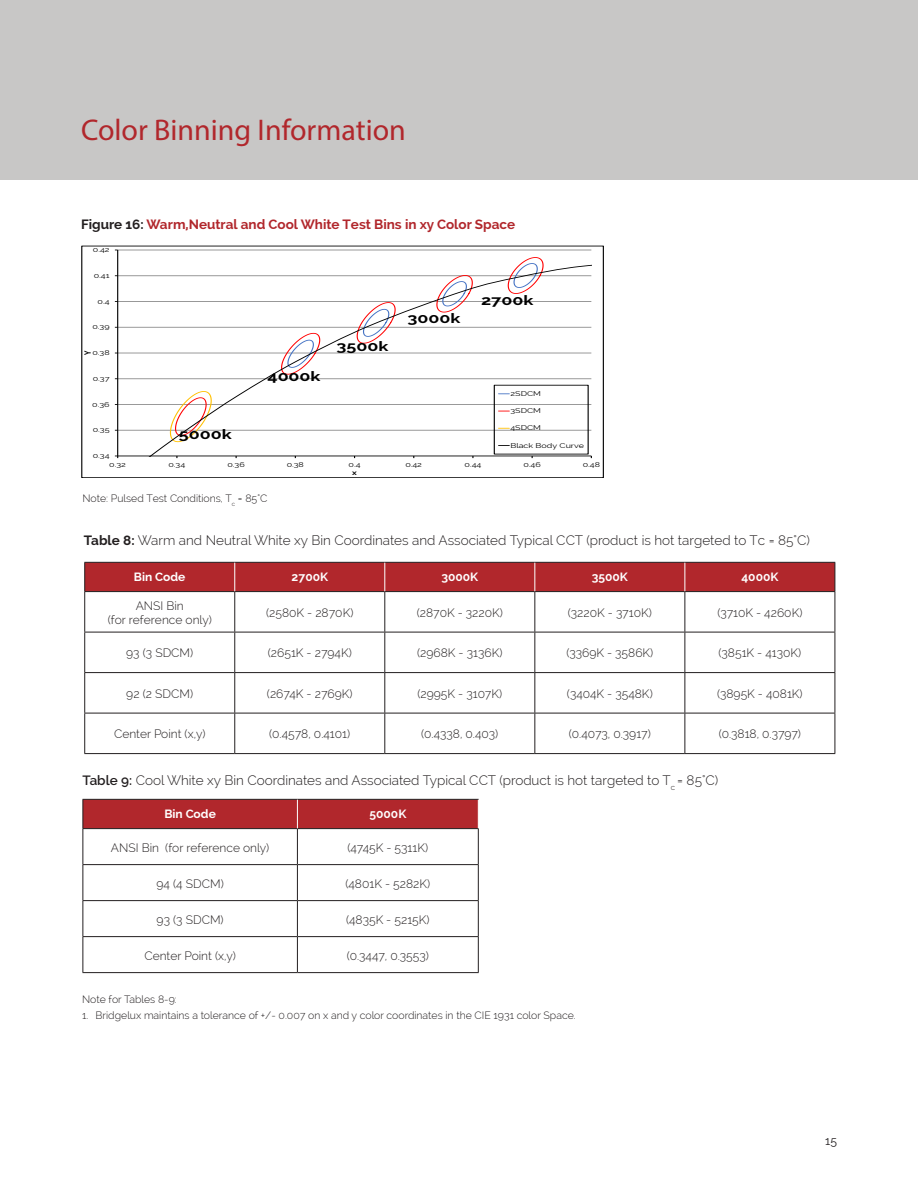
<style>
.page{position:relative;width:918px;height:1188px;background:#fff}
.page>*{position:absolute;margin:0;border:0;box-sizing:border-box;transform-origin:0 0}
.section_header{font:30px "Myriad Pro";color:#b1272c}
.main_text_block{font:300 13.5px "Raleway";color:#231f20}
.main_text_block-2{font:700 13.5px "Raleway";color:#b1272c}
.t1{font:700 13.5px "Raleway";color:#000;scale:1.32 1}
.t2{font:300 12px "Raleway";color:#231f20}
.t3{font:700 12px "Raleway";color:#fff}
.t4{font:12px "Raleway";color:#231f20}
.main_text_block-3{font:300 10.5px "Raleway";color:#231f20}
.t5{font:700 8.85px "Raleway";color:#000;scale:.76 1}
.t6{font:6.75px "Raleway";letter-spacing:.005em;color:#000;scale:1.32 1}
.t7{font:700 6.75px "Raleway";color:#000;scale:1.32 1}
.s1{color:#231f20}
.s2{font-weight:700}
.s3{font-weight:600}
</style>
<div class="page">
<div style="left:0;top:0;width:918px;height:180px;background:#c8c7c6"></div>
<hr style="left:84px;top:592px;width:1px;height:40px;background:#231f20">
<hr style="left:234px;top:592px;width:1px;height:40px;background:#231f20">
<hr style="left:384px;top:592px;width:1px;height:40px;background:#231f20">
<hr style="left:534px;top:592px;width:1px;height:40px;background:#231f20">
<hr style="left:685px;top:592px;width:1px;height:40px;background:#231f20">
<hr style="left:835px;top:592px;width:1px;height:40px;background:#231f20">
<hr style="left:84px;top:632px;width:151px;height:1px;background:#231f20">
<hr style="left:84px;top:632px;width:1px;height:40px;background:#231f20">
<hr style="left:235px;top:632px;width:150px;height:1px;background:#231f20">
<hr style="left:234px;top:632px;width:1px;height:40px;background:#231f20">
<hr style="left:385px;top:632px;width:150px;height:1px;background:#231f20">
<hr style="left:384px;top:632px;width:1px;height:40px;background:#231f20">
<hr style="left:535px;top:632px;width:150px;height:1px;background:#231f20">
<hr style="left:534px;top:632px;width:1px;height:40px;background:#231f20">
<hr style="left:685px;top:632px;width:150px;height:1px;background:#231f20">
<hr style="left:685px;top:632px;width:1px;height:40px;background:#231f20">
<hr style="left:835px;top:632px;width:1px;height:40px;background:#231f20">
<hr style="left:84px;top:672px;width:151px;height:1px;background:#231f20">
<hr style="left:84px;top:673px;width:1px;height:40px;background:#231f20">
<hr style="left:235px;top:672px;width:150px;height:1px;background:#231f20">
<hr style="left:234px;top:673px;width:1px;height:40px;background:#231f20">
<hr style="left:385px;top:672px;width:150px;height:1px;background:#231f20">
<hr style="left:384px;top:673px;width:1px;height:40px;background:#231f20">
<hr style="left:535px;top:672px;width:150px;height:1px;background:#231f20">
<hr style="left:534px;top:673px;width:1px;height:40px;background:#231f20">
<hr style="left:685px;top:672px;width:150px;height:1px;background:#231f20">
<hr style="left:685px;top:673px;width:1px;height:40px;background:#231f20">
<hr style="left:835px;top:673px;width:1px;height:40px;background:#231f20">
<hr style="left:84px;top:713px;width:151px;height:1px;background:#231f20">
<hr style="left:84px;top:713px;width:1px;height:40px;background:#231f20">
<hr style="left:235px;top:713px;width:150px;height:1px;background:#231f20">
<hr style="left:234px;top:713px;width:1px;height:40px;background:#231f20">
<hr style="left:385px;top:713px;width:150px;height:1px;background:#231f20">
<hr style="left:384px;top:713px;width:1px;height:40px;background:#231f20">
<hr style="left:535px;top:713px;width:150px;height:1px;background:#231f20">
<hr style="left:534px;top:713px;width:1px;height:40px;background:#231f20">
<hr style="left:685px;top:713px;width:150px;height:1px;background:#231f20">
<hr style="left:685px;top:713px;width:1px;height:40px;background:#231f20">
<hr style="left:835px;top:713px;width:1px;height:40px;background:#231f20">
<hr style="left:84px;top:753px;width:151px;height:1px;background:#231f20">
<hr style="left:235px;top:753px;width:150px;height:1px;background:#231f20">
<hr style="left:385px;top:753px;width:150px;height:1px;background:#231f20">
<hr style="left:535px;top:753px;width:150px;height:1px;background:#231f20">
<hr style="left:685px;top:753px;width:150px;height:1px;background:#231f20">
<svg style="left:84px;top:562px;width:752px;height:30px;background:#a9282d"></svg>
<hr style="left:82px;top:829px;width:1px;height:35px;background:#231f20">
<hr style="left:297px;top:829px;width:1px;height:35px;background:#231f20">
<hr style="left:478px;top:829px;width:1px;height:35px;background:#231f20">
<hr style="left:82px;top:864px;width:215px;height:1px;background:#231f20">
<hr style="left:82px;top:865px;width:1px;height:35px;background:#231f20">
<hr style="left:297px;top:864px;width:182px;height:1px;background:#231f20">
<hr style="left:297px;top:865px;width:1px;height:35px;background:#231f20">
<hr style="left:478px;top:865px;width:1px;height:35px;background:#231f20">
<hr style="left:82px;top:900px;width:215px;height:1px;background:#231f20">
<hr style="left:82px;top:901px;width:1px;height:35px;background:#231f20">
<hr style="left:297px;top:900px;width:182px;height:1px;background:#231f20">
<hr style="left:297px;top:901px;width:1px;height:35px;background:#231f20">
<hr style="left:478px;top:901px;width:1px;height:35px;background:#231f20">
<hr style="left:82px;top:936px;width:215px;height:1px;background:#231f20">
<hr style="left:82px;top:937px;width:1px;height:35px;background:#231f20">
<hr style="left:297px;top:936px;width:182px;height:1px;background:#231f20">
<hr style="left:297px;top:937px;width:1px;height:35px;background:#231f20">
<hr style="left:478px;top:937px;width:1px;height:35px;background:#231f20">
<hr style="left:82px;top:972px;width:215px;height:1px;background:#231f20">
<hr style="left:297px;top:972px;width:182px;height:1px;background:#231f20">
<svg style="left:82px;top:799px;width:397px;height:30px;background:#a9282d"></svg>
<hr style="left:118px;top:250px;width:473px;height:1px;background:#898989">
<hr style="left:117px;top:250px;width:1px;height:206px;background:#000">
<hr style="left:118px;top:456px;width:473px;height:1px;background:#000">
<svg style="left:522px;top:257px;width:21px;height:5px"></svg>
<svg style="left:118px;top:262px;width:474px;height:194px"></svg>
<p class="section_header" style="left:81px;top:111px;width:326px">Color Binning Information</p>
<p class="main_text_block-2" style="left:81px;top:216px;width:436px"><span class="s1">Figure 16:</span> Warm,Neutral and Cool White Test Bins in xy Color Space</p>
<p class="t6" style="left:93px;top:246px;width:14px">0.42</p>
<p class="t6" style="left:94px;top:272px;width:13px">0.41</p>
<p class="t6" style="left:98px;top:297px;width:11px">0.4</p>
<p class="t6" style="left:92px;top:323px;width:15px">0.39</p>
<p class="t6" style="left:92px;top:349px;width:15px">0.38</p>
<p class="t5" style="left:83px;top:355px;width:7px;rotate:-90deg">Y</p>
<p class="t6" style="left:93px;top:375px;width:14px">0.37</p>
<p class="t6" style="left:92px;top:400px;width:15px">0.36</p>
<p class="t6" style="left:93px;top:426px;width:14px">0.35</p>
<p class="t6" style="left:93px;top:452px;width:14px">0.34</p>
<p class="t1" style="left:179px;top:426px;width:42px">5000k</p>
<p class="t1" style="left:268px;top:369px;width:42px">4000k</p>
<p class="t1" style="left:337px;top:339px;width:41px">3500k</p>
<p class="t1" style="left:407px;top:310px;width:42px">3000k</p>
<p class="t1" style="left:481px;top:292px;width:41px">2700k</p>
<p class="t6" style="left:510px;top:390px;width:25px">2SDCM</p>
<p class="t6" style="left:510px;top:407px;width:25px">3SDCM</p>
<p class="t6" style="left:510px;top:424px;width:25px">4SDCM</p>
<p class="t6" style="left:510px;top:441px;width:57px">Black Body Curve</p>
<p class="t6" style="left:109px;top:460px;width:14px">0.32</p>
<p class="t6" style="left:168px;top:460px;width:14px">0.34</p>
<p class="t6" style="left:227px;top:460px;width:15px">0.36</p>
<p class="t6" style="left:287px;top:460px;width:15px">0.38</p>
<p class="t6" style="left:349px;top:460px;width:11px">0.4</p>
<p class="t6" style="left:405px;top:460px;width:14px">0.42</p>
<p class="t6" style="left:465px;top:460px;width:14px">0.44</p>
<p class="t6" style="left:523px;top:460px;width:15px">0.46</p>
<p class="t6" style="left:583px;top:460px;width:15px">0.48</p>
<p class="main_text_block-3" style="left:82px;top:492px;width:186px">Note: Pulsed Test Conditions, T<sub>c</sub> = 85°C</p>
<p class="t7" style="left:352px;top:469px;width:5px">x</p>
<p class="main_text_block" style="left:84px;top:532px;width:728px"><span class="s2">Table 8:</span> Warm and Neutral White xy Bin Coordinates and Associated Typical CCT (product is hot targeted to Tc = 85°C)</p>
<p class="t3" style="left:134px;top:570px;width:53px">Bin Code</p>
<p class="t3" style="left:292px;top:570px;width:38px">2700K</p>
<p class="t3" style="left:441px;top:570px;width:38px">3000K</p>
<p class="t3" style="left:592px;top:570px;width:38px">3500K</p>
<p class="t3" style="left:742px;top:570px;width:38px">4000K</p>
<p class="t2" style="left:136px;top:598px;width:50px">ANSI Bin</p>
<p class="t2" style="left:108px;top:613px;width:106px">(for reference only)</p>
<p class="t2" style="left:266px;top:606px;width:89px">(2580K - 2870K)</p>
<p class="t2" style="left:417px;top:606px;width:88px">(2870K - 3220K)</p>
<p class="t2" style="left:568px;top:606px;width:86px">(3220K - 3710K)</p>
<p class="t2" style="left:717px;top:606px;width:87px">(3710K - 4260K)</p>
<p class="t2" style="left:126px;top:646px;width:69px">93 (3 SDCM)</p>
<p class="t2" style="left:268px;top:646px;width:85px">(2651K - 2794K)</p>
<p class="t2" style="left:417px;top:646px;width:87px">(2968K - 3136K)</p>
<p class="t2" style="left:566px;top:646px;width:89px">(3369K - 3586K)</p>
<p class="t2" style="left:719px;top:646px;width:84px">(3851K - 4130K)</p>
<p class="t2" style="left:126px;top:687px;width:68px">92 (2 SDCM)</p>
<p class="t2" style="left:267px;top:687px;width:87px">(2674K - 2769K)</p>
<p class="t2" style="left:417px;top:687px;width:86px">(2995K - 3107K)</p>
<p class="t2" style="left:567px;top:687px;width:87px">(3404K - 3548K)</p>
<p class="t2" style="left:717px;top:687px;width:87px">(3895K - 4081K)</p>
<p class="t2" style="left:114px;top:727px;width:93px">Center Point (x,y)</p>
<p class="t2" style="left:269px;top:727px;width:82px">(0.4578, 0.4101)</p>
<p class="t2" style="left:421px;top:727px;width:79px">(0.4338, 0.403)</p>
<p class="t2" style="left:569px;top:727px;width:83px">(0.4073, 0.3917)</p>
<p class="t2" style="left:719px;top:727px;width:84px">(0.3818, 0.3797)</p>
<p class="main_text_block" style="left:82px;top:773px;width:637px"><span class="s3">Table 9:</span> Cool White xy Bin Coordinates and Associated Typical CCT (product is hot targeted to T<sub>c</sub> = 85°C)</p>
<p class="t3" style="left:164px;top:807px;width:53px">Bin Code</p>
<p class="t3" style="left:370px;top:807px;width:38px">5000K</p>
<p class="t2" style="left:111px;top:840px;width:160px">ANSI Bin (for reference only)</p>
<p class="t2" style="left:348px;top:840px;width:82px">(4745K - 5311K)</p>
<p class="t2" style="left:157px;top:876px;width:69px">94 (4 SDCM)</p>
<p class="t2" style="left:345px;top:876px;width:86px">(4801K - 5282K)</p>
<p class="t2" style="left:157px;top:912px;width:69px">93 (3 SDCM)</p>
<p class="t2" style="left:346px;top:912px;width:85px">(4835K - 5215K)</p>
<p class="t2" style="left:144px;top:948px;width:93px">Center Point (x,y)</p>
<p class="t2" style="left:347px;top:948px;width:84px">(0.3447, 0.3553)</p>
<p class="main_text_block-3" style="left:82px;top:993px;width:96px">Note for Tables 8-9:</p>
<p class="main_text_block-3" style="left:82px;top:1009px;width:495px">1. Bridgelux maintains a tolerance of +/- 0.007 on x and y color coordinates in the CIE 1931 color Space.</p>
<p class="t4" style="left:825px;top:1134px;width:13px">15</p>
</div>
